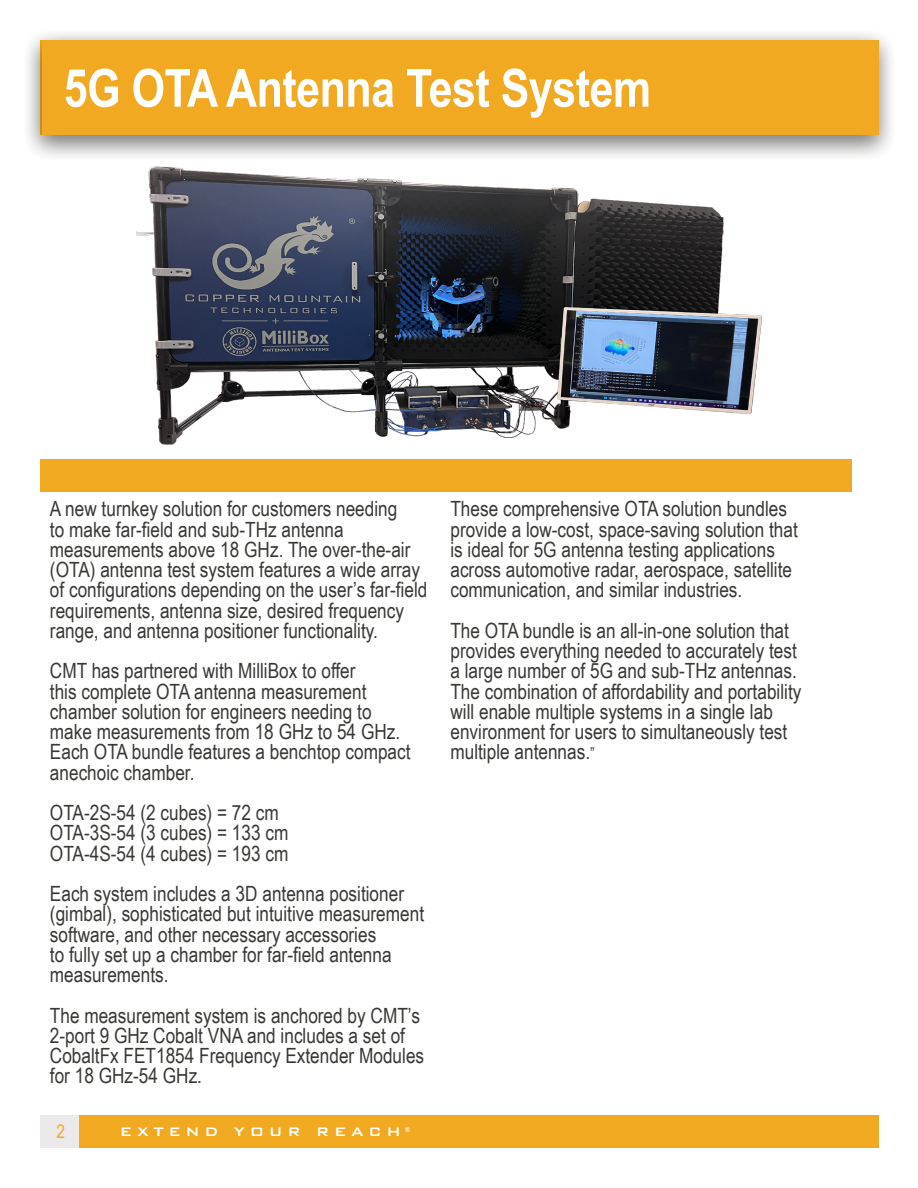
<style>
.page{position:relative;width:918px;height:1188px;background:#fff}
.page>*{position:absolute;margin:0;border:0;box-sizing:border-box;transform-origin:0 0}
.t1{font:700 54px "Arial Narrow";letter-spacing:-.01em;color:#fff}
.t2{font:700 52.5px "Arial Narrow";letter-spacing:-.01em;color:#fff}
.INSIDE_TEXT{font:21px/20.2px "Arial Narrow";color:#383935}
.t3{font:18.75px "Arial Narrow";color:#f2a922}
.t4{font:500 16.5px "Bank Gothic";letter-spacing:.28em;color:#fff}
.t5{font:700 7.05px "Arial Narrow";color:#fff}
.s1{font-weight:400}
.s2{font-size:16.5px}
</style>
<div class="page">
<div style="left:40px;top:1115px;width:38px;height:33px;background:#ebe9e9"></div>
<div style="left:42px;top:1115px;width:37px;height:33px;background:#ebe9e9"></div>
<div style="left:79px;top:1115px;width:800px;height:33px;background:#f2a922"></div>
<div style="left:23px;top:28px;width:874px;height:134px;background:#383935;opacity:.3"></div>
<div style="left:42px;top:40px;width:837px;height:95px;background:#f2a922"></div>
<img style="left:136px;top:135px;width:628px;height:310px">
<div style="left:40px;top:459px;width:812px;height:33px;background:#f2a922"></div>
<p class="t1" style="left:64px;top:47px;width:427px">Cobalt Series: <span class="s1">9 GHz</span></p>
<p class="t2" style="left:64px;top:48px;width:589px">5G OTA Antenna Test System</p>
<p class="INSIDE_TEXT" style="left:50px;top:498px;width:379px">A new turnkey solution for customers needing<br>to make far-field and sub-THz antenna measurements above 18 GHz. The over-the-air (OTA) antenna test system features a wide array of configurations depending on the user’s far-field requirements, antenna size, desired frequency range, and antenna positioner functionality.</p>
<p class="INSIDE_TEXT" style="left:50px;top:660px;width:362px">CMT has partnered with MilliBox to offer<br>this complete OTA antenna measurement chamber solution for engineers needing to make measurements from 18 GHz to 54 GHz.<br>Each OTA bundle features a benchtop compact anechoic chamber.</p>
<p class="INSIDE_TEXT" style="left:50px;top:802px;width:230px">OTA-2S-54 (2 cubes) = 72 cm</p>
<p class="INSIDE_TEXT" style="left:50px;top:822px;width:240px">OTA-3S-54 (3 cubes) = 133 cm</p>
<p class="INSIDE_TEXT" style="left:50px;top:842px;width:240px">OTA-4S-54 (4 cubes) = 193 cm</p>
<p class="INSIDE_TEXT" style="left:50px;top:883px;width:376px">Each system includes a 3D antenna positioner (gimbal), sophisticated but intuitive measurement software, and other necessary accessories<br>to fully set up a chamber for far-field antenna measurements.</p>
<p class="INSIDE_TEXT" style="left:50px;top:1004px;width:376px">The measurement system is anchored by CMT’s 2-port 9 GHz Cobalt VNA and includes a set of CobaltFx FET1854 Frequency Extender Modules for 18 GHz-54 GHz.</p>
<p class="t3" style="left:56px;top:1117px;width:10px">2</p>
<p class="t4" style="left:120px;top:1119px;width:282px">EXTEND YOUR REACH</p>
<p class="t5" style="left:405px;top:1124px;width:6px">®</p>
<p class="t5" style="left:404px;top:1124px;width:6px">®</p>
<p class="INSIDE_TEXT" style="left:450px;top:498px;width:349px">These comprehensive OTA solution bundles provide a low-cost, space-saving solution that is ideal for 5G antenna testing applications across automotive radar, aerospace, satellite communication, and similar industries.</p>
<p class="INSIDE_TEXT" style="left:450px;top:620px;width:353px">The OTA bundle is an all-in-one solution that provides everything needed to accurately test a large number of 5G and sub-THz antennas.<br>The combination of affordability and portability will enable multiple systems in a single lab environment for users to simultaneously test multiple antennas.<span class="s2">”</span></p>
</div>
